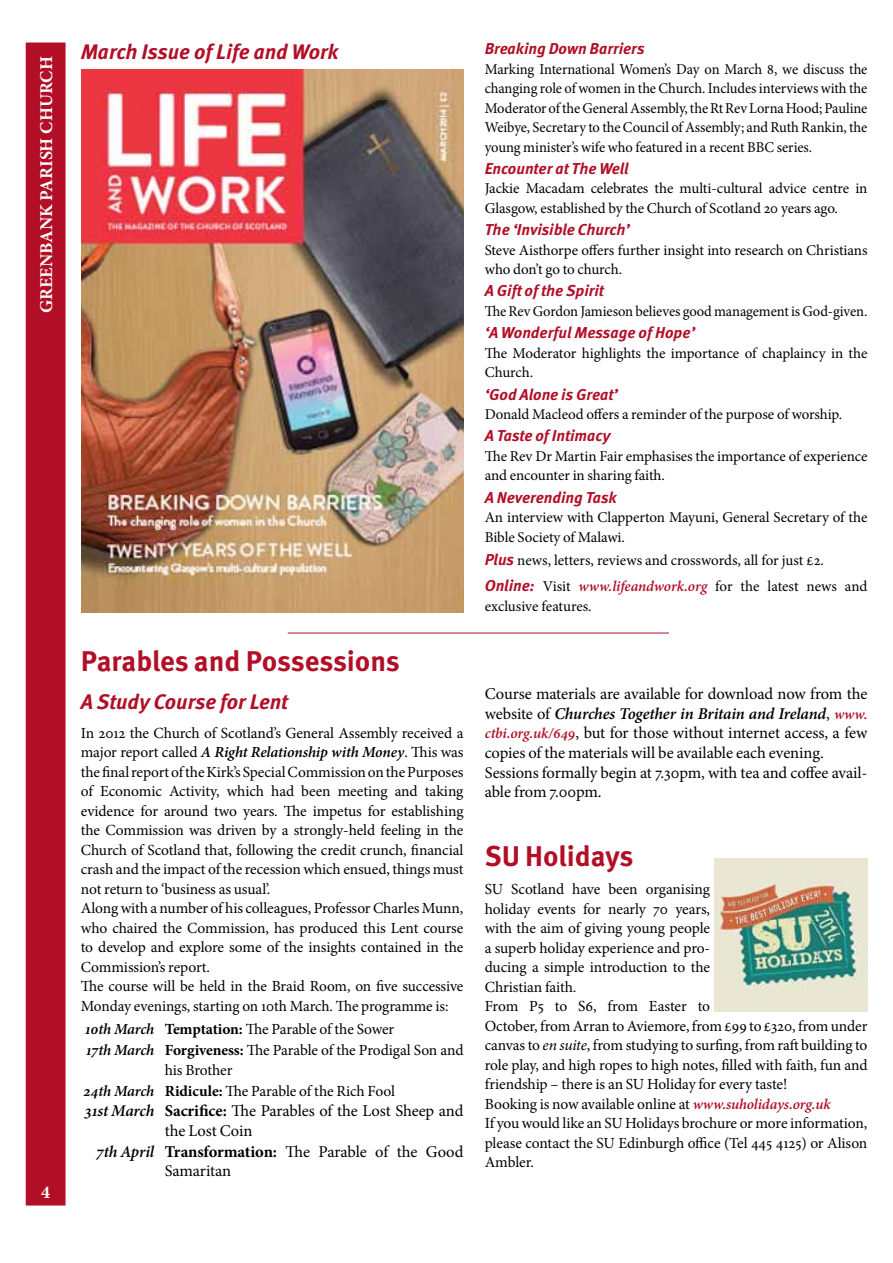
<style>
.page{position:relative;width:893px;height:1263px;background:#fff}
.page>*{position:absolute;margin:0;border:0;box-sizing:border-box;transform-origin:0 0}
.t1{font:700 28.5px "Meta Pro";letter-spacing:-.005em;color:#b20f27}
.t2{font:italic 700 21px "Meta Pro";letter-spacing:-.005em;color:#b20f27}
.t3{font:700 18px "Minion Pro";color:#fff}
.t4{font:16.5px/19.5px "Minion Pro";letter-spacing:-.005em;color:#000}
.t5{font:italic 700 15.75px "Meta Pro";color:#b20f27}
.t6{font:15.45px/19.5px "Minion Pro";letter-spacing:-.01em;color:#000}
.t7{font:15px/19.5px "Minion Pro";letter-spacing:-.005em;color:#000}
.s1{font-family:"Meta Pro";font-weight:700;font-style:italic;font-size:15.75px;color:#b20f27}
.s2{font-weight:600;font-style:italic;color:#b20f27}
.s3{font-weight:600;font-style:italic}
.s4{font-weight:700}
.s5{font-weight:600;font-style:italic;font-size:15px;color:#b20f27}
.s6{font-style:italic}
</style>
<div class="page">
<img style="left:81px;top:69px;width:382px;height:543px">
<hr style="left:288px;top:633px;width:381px;height:1px;background:#b20f27">
<img style="left:714px;top:858px;width:153px;height:153px">
<div style="left:26px;top:43px;width:40px;height:1162px;background:#b20f27;border:2px solid #b20f27"></div>
<p class="t3" style="left:34px;top:313px;width:258px;rotate:-90deg">GREENBANK PARISH CHURCH</p>
<p class="t3" style="left:41px;top:1180px;width:10px">4</p>
<h2 class="t2" style="left:81px;top:38px;width:259px">March Issue of Life and Work</h2>
<p class="t5" style="left:485px;top:39px;width:161px">Breaking Down Barriers</p>
<p class="t7" style="left:485px;top:59px;width:384px;text-align:justify">Marking International Women’s Day on March 8, we discuss the changing role of women in the Church. Includes interviews with the Moderator of the General Assembly, the Rt Rev Lorna Hood; Pauline Weibye, Secretary to the Council of Assembly; and Ruth Rankin, the young minister’s wife who featured in a recent BBC series.</p>
<p class="t5" style="left:485px;top:158px;width:145px">Encounter at The Well</p>
<p class="t7" style="left:485px;top:179px;width:384px">Jackie Macadam celebrates the multi-cultural advice centre in<br>Glasgow, established by the Church of Scotland 20 years ago.</p>
<p class="t5" style="left:485px;top:220px;width:147px">The ‘Invisible Church’</p>
<p class="t7" style="left:485px;top:240px;width:384px">Steve Aisthorpe offers further insight into research on Christians who don’t go to church.</p>
<p class="t5" style="left:485px;top:281px;width:121px">A Gift of the Spirit</p>
<p class="t7" style="left:485px;top:301px;width:384px">The Rev Gordon Jamieson believes good management is God-given.</p>
<p class="t5" style="left:485px;top:323px;width:212px">‘A Wonderful Message of Hope’</p>
<p class="t7" style="left:485px;top:343px;width:384px">The Moderator highlights the importance of chaplaincy in the<br>Church.</p>
<p class="t5" style="left:485px;top:384px;width:134px">‘God Alone is Great’</p>
<p class="t7" style="left:485px;top:405px;width:359px">Donald Macleod offers a reminder of the purpose of worship.</p>
<p class="t5" style="left:485px;top:426px;width:127px">A Taste of Intimacy</p>
<p class="t7" style="left:485px;top:446px;width:384px">The Rev Dr Martin Fair emphasises the importance of experience and encounter in sharing faith.</p>
<p class="t5" style="left:485px;top:487px;width:133px">A Neverending Task</p>
<p class="t7" style="left:485px;top:508px;width:384px">An interview with Clapperton Mayuni, General Secretary of the<br>Bible Society of Malawi.</p>
<p class="t7" style="left:485px;top:548px;width:384px;line-height:26px"><span class="s1">Plus</span> news, letters, reviews and crosswords, all for just £2.<br><span class="s1">Online:</span> Visit <span class="s2">www.lifeandwork.org</span> for the latest news and</p>
<p class="t7" style="left:485px;top:596px;width:108px">exclusive features.</p>
<h1 class="t1" style="left:81px;top:643px;width:321px">Parables and Possessions</h1>
<h2 class="t2" style="left:81px;top:688px;width:209px">A Study Course for Lent</h2>
<p class="t6" style="left:81px;top:723px;width:384px">In 2012 the Church of Scotland’s General Assembly received a major report called <span class="s3">A Right Relationship with Money</span>. This was the final report of the Kirk’s Special Commission on the Purposes of Economic Activity, which had been meeting and taking evidence for around two years. The impetus for establishing the Commission was driven by a strongly-held feeling in the Church of Scotland that, following the credit crunch, financial crash and the impact of the recession which ensued, things must not return to ‘business as usual’.<br>Along with a number of his colleagues, Professor Charles Munn, who chaired the Commission, has produced this Lent course to develop and explore some of the insights contained in the Commission’s report.<br>The course will be held in the Braid Room, on five successive Monday evenings, starting on 10th March. The programme is:</p>
<p class="t6" style="left:85px;top:1020px;width:311px"><span class="s3">10th March</span> <span class="s4">Temptation:</span> The Parable of the Sower</p>
<p class="t6" style="left:86px;top:1040px;width:379px"><span class="s3">17th March</span> <span class="s4">Forgiveness:</span> The Parable of the Prodigal Son and</p>
<p class="t6" style="left:165px;top:1060px;width:69px">his Brother</p>
<p class="t6" style="left:83px;top:1081px;width:313px"><span class="s3">24th March</span> <span class="s4">Ridicule:</span> The Parable of the Rich Fool</p>
<p class="t4" style="left:85px;top:1101px;width:380px"><span class="s3">31st March</span> <span class="s4">Sacrifice:</span> The Parables of the Lost Sheep and</p>
<p class="t4" style="left:165px;top:1121px;width:89px">the Lost Coin</p>
<p class="t4" style="left:96px;top:1141px;width:369px"><span class="s3">7th April</span> <span class="s4">Transformation:</span> The Parable of the Good</p>
<p class="t4" style="left:165px;top:1161px;width:68px">Samaritan</p>
<p class="t4" style="left:485px;top:684px;width:384px">Course materials are available for download now from the website of <span class="s3">Churches Together in Britain and Ireland</span>, <span class="s5">www. ctbi.org.uk/649</span>, but for those without internet access, a few copies of the materials will be available each evening.<br>Sessions formally begin at 7.30pm, with tea and coffee avail&shy;able from 7.00pm.</p>
<h1 class="t1" style="left:485px;top:838px;width:150px">SU Holidays</h1>
<p class="t6" style="left:485px;top:879px;width:384px">SU Scotland have been organising<br>holiday events for nearly 70 years,<br>with the aim of giving young people<br>a superb holiday experience and pro-<br>ducing a simple introduction to the<br>Christian faith.<br>From P5 to S6, from Easter to<br>October, from Arran to Aviemore, from £99 to £320, from under canvas to <span class="s6">en suite</span>, from studying to surfing, from raft building to role play, and high ropes to high notes, filled with faith, fun and friendship – there is an SU Holiday for every taste!<br>Booking is now available online at <span class="s5">www.suholidays.org.uk<br></span>If you would like an SU Holidays brochure or more information, please contact the SU Edinburgh office (Tel 445 4125) or Alison Ambler.</p>
</div>
